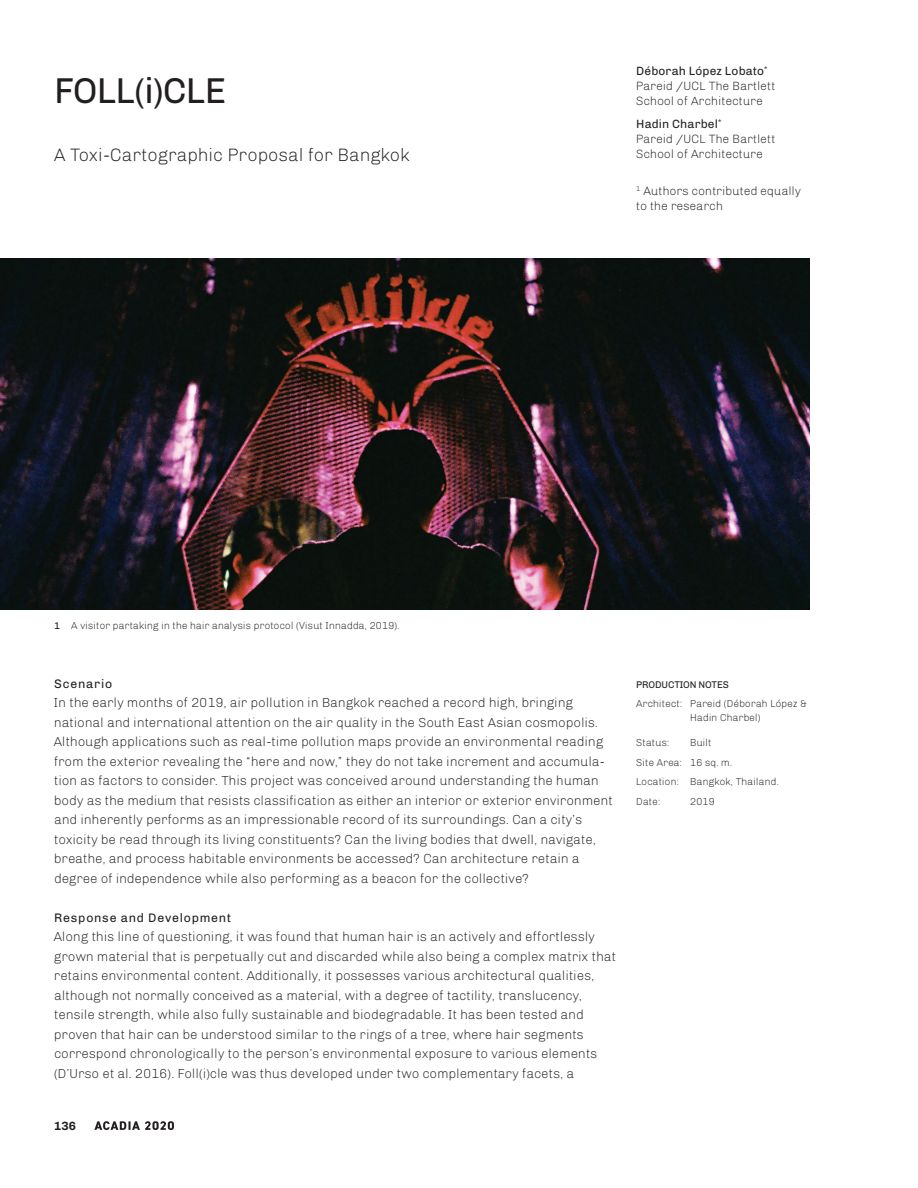
<style>
.page{position:relative;width:918px;height:1188px;background:#fff}
.page>*{position:absolute;margin:0;border:0;box-sizing:border-box;transform-origin:0 0}
.t1{font:36px "Chivo";letter-spacing:-.025em;color:#231f20}
.t2{font:300 18px "Chivo";color:#231f20}
.t3{font:300 13.2px/19.5px "Chivo";color:#231f20}
.t4{font:12.3px "Chivo";letter-spacing:.06em;color:#231f20}
.t5{font:300 12px/15px "Chivo";color:#231f20}
.t6{font:700 12px "Chivo";color:#231f20}
.t7{font:300 10.2px/19.5px "Chivo";color:#231f20}
.t8{font:9.75px "Chivo";letter-spacing:-.015em;color:#231f20}
.s1{font-weight:400}
.s2{font-weight:400;font-size:9.75px}
</style>
<div class="page">
<svg style="left:94px;top:1121px;width:80px;height:9px"></svg>
<img style="left:0;top:258px;width:810px;height:352px">
<h1 class="t1" style="left:54px;top:69px;width:174px">FOLL(i)CLE</h1>
<h2 class="t2" style="left:54px;top:145px;width:358px">A Toxi-Cartographic Proposal for Bangkok</h2>
<p class="t5" style="left:636px;top:63px;width:141px"><span class="s1">Déborah López Lobato</span><sup>*<br></sup>Pareid /UCL The Bartlett<br>School of Architecture</p>
<p class="t5" style="left:636px;top:116px;width:141px"><span class="s1">Hadin Charbel</span><sup>*<br></sup>Pareid /UCL The Bartlett<br>School of Architecture</p>
<p class="t5" style="left:636px;top:184px;width:167px"><sup>1</sup> Authors contributed equally to the research</p>
<p class="t7" style="left:54px;top:616px;width:347px"><span class="s2">1</span> A visitor partaking in the hair analysis protocol (Visut Innadda, 2019).</p>
<p class="t4" style="left:54px;top:676px;width:59px">Scenario</p>
<p class="t3" style="left:54px;top:693px;width:561px">In the early months of 2019, air pollution in Bangkok reached a record high, bringing national and international attention on the air quality in the South East Asian cosmopolis.<br>Although applications such as real-time pollution maps provide an environmental reading from the exterior revealing the “here and now,” they do not take increment and accumula&shy;tion as factors to consider. This project was conceived around understanding the human body as the medium that resists classification as either an interior or exterior environment and inherently performs as an impressionable record of its surroundings. Can a city’s toxicity be read through its living constituents? Can the living bodies that dwell, navigate, breathe, and process habitable environments be accessed? Can architecture retain a degree of independence while also performing as a beacon for the collective?</p>
<p class="t4" style="left:54px;top:910px;width:178px">Response and Development</p>
<p class="t3" style="left:54px;top:927px;width:564px">Along this line of questioning, it was found that human hair is an actively and effortlessly grown material that is perpetually cut and discarded while also being a complex matrix that retains environmental content. Additionally, it possesses various architectural qualities, although not normally conceived as a material, with a degree of tactility, translucency, tensile strength, while also fully sustainable and biodegradable. It has been tested and proven that hair can be understood similar to the rings of a tree, where hair segments correspond chronologically to the person’s environmental exposure to various elements (D’Urso et al. 2016). Foll(i)cle was thus developed under two complementary facets, a</p>
<p class="t6" style="left:54px;top:1119px;width:24px">136</p>
<p class="t8" style="left:636px;top:679px;width:94px">PRODUCTION NOTES</p>
<p class="t7" style="left:690px;top:697px;width:118px;line-height:13.5px;text-indent:-54px">Architect: Pareid (Déborah López &amp;<br>Hadin Charbel)</p>
<p class="t7" style="left:636px;top:733px;width:35px">Status:</p>
<p class="t7" style="left:636px;top:733px;width:144px;text-indent:54px">Built<br>Site Area: 16 sq. m.<br>Location: Bangkok, Thailand.<br>Date:</p>
<p class="t7" style="left:690px;top:792px;width:26px">2019</p>
</div>
